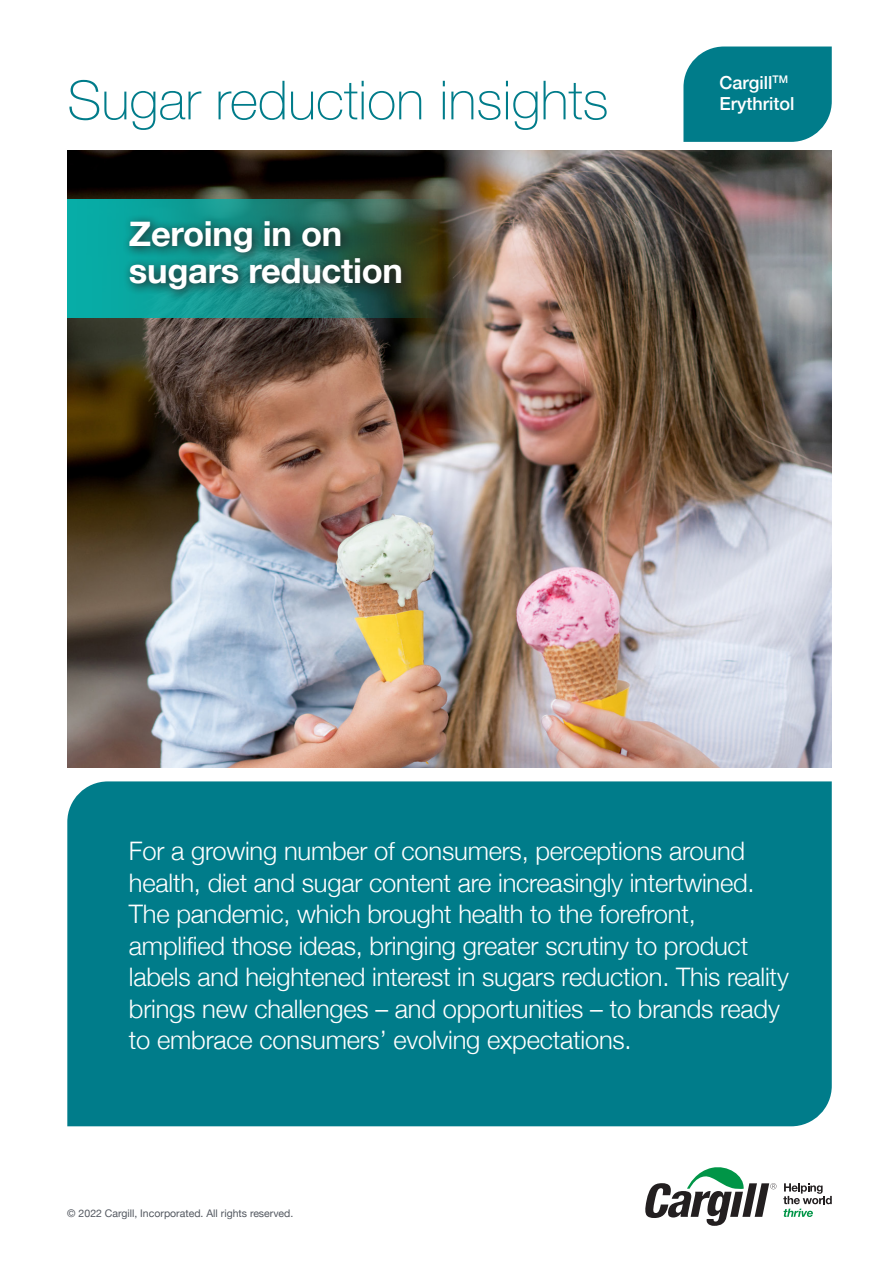
<style>
.page{position:relative;width:894px;height:1263px;background:#fff}
.page>*{position:absolute;margin:0;border:0;box-sizing:border-box;transform-origin:0 0}
.t1{font:100 54px "Helvetica Neue";color:#007c8a}
.t2{font:700 34.5px/37.5px "Helvetica Neue";letter-spacing:-.01em;color:#fff}
.t3{font:300 25.5px/31.5px "Helvetica Neue";letter-spacing:-.01em;color:#fff}
.t4{font:500 18px "Helvetica Neue";color:#fff}
.FOOTNOTES{font:10.5px "Helvetica Neue";color:#535860}
</style>
<div class="page">
<img style="left:67px;top:150px;width:764px;height:617px">
<svg style="left:645px;top:1167px;width:131px;height:58px"></svg>
<svg style="left:783px;top:1183px;width:48px;height:34px"></svg>
<svg style="left:683px;top:46px;width:148px;height:96px;background:#0e8390"></svg>
<div style="left:67px;top:781px;width:764px;height:345px;background:#007c8a"></div>
<svg style="left:67px;top:199px;width:371px;height:119px;background:#1c8477"></svg>
<div style="left:122px;top:214px;width:291px;height:88px;background:#231f20;opacity:.95"></div>
<p class="t1" style="left:67px;top:59px;width:542px">Sugar reduction insights</p>
<p class="t2" style="left:129px;top:215px;width:275px">Zeroing in on sugars reduction</p>
<p class="t4" style="left:719px;top:69px;width:70px">Cargill<sup>TM</sup></p>
<p class="t4" style="left:719px;top:90px;width:77px">Erythritol</p>
<p class="t3" style="left:129px;top:833px;width:661px">For a growing number of consumers, perceptions around health, diet and sugar content are increasingly intertwined.<br>The pandemic, which brought health to the forefront, amplified those ideas, bringing greater scrutiny to product labels and heightened interest in sugars reduction. This reality brings new challenges – and opportunities – to brands ready to embrace consumers’ evolving expectations.</p>
<p class="FOOTNOTES" style="left:67px;top:1205px;width:227px">© 2022 Cargill, Incorporated. All rights reserved.</p>
</div>
